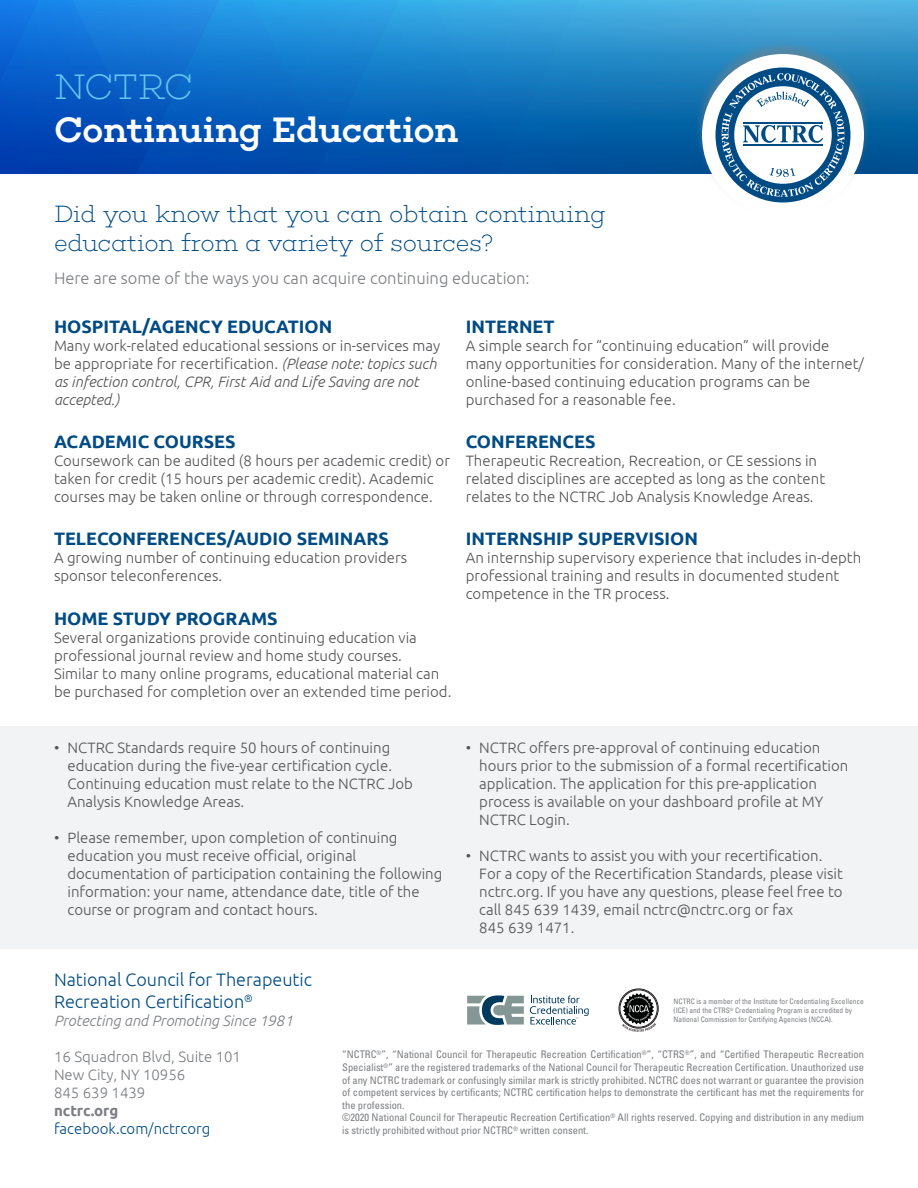
<style>
.page{position:relative;width:918px;height:1188px;background:#fff}
.page>*{position:absolute;margin:0;border:0;box-sizing:border-box;transform-origin:0 0}
.t1{font:36px "Choplin Medium DEMO";letter-spacing:-.01em;color:#fff}
.t2{font:36px "Choplin Extra Light DEMO";letter-spacing:-.015em;color:#67c5ef}
.t3{font:24px/28.8px "Choplin Extra Light DEMO";letter-spacing:-.025em;color:#004b84}
.t4{font:700 18px "Ubuntu";color:#004b84}
.t5{font:300 18px "Ubuntu";color:#004b84}
.t6{font:300 16.5px "Ubuntu";color:#7c7e81}
.t7{font:300 15px/18px "Ubuntu";color:#535355}
.t8{font:300 15px "Ubuntu";color:#7c7e81}
.t9{font:italic 300 15px "Ubuntu";color:#7c7e81}
.t10{font:300 15px/18px "Ubuntu";color:#004b84}
.t11{font:condensed 10.5px/12.6px "Univers";color:#7c7e81;text-align:justify}
.t12{font:condensed 7.5px/9px "Univers";color:#7c7e81}
.s1{font-style:italic}
.s2{font-weight:700;color:#7c7e81}
</style>
<div class="page">
<div style="left:0;top:727px;width:918px;height:222px;background:#f2f3f4"></div>
<svg style="left:0;top:0;width:918px;height:202px"></svg>
<div style="left:619px;top:989px;width:40px;height:40px;border:1px solid #231f20;border-radius:50%"></div>
<div style="left:620px;top:990px;width:37px;height:37px;border:1px solid #231f20;border-radius:50%"></div>
<svg style="left:622px;top:993px;width:34px;height:39px"></svg>
<svg style="left:467px;top:995px;width:57px;height:30px;background:#849ba2"></svg>
<svg style="left:530px;top:996px;width:59px;height:29px"></svg>
<p class="t2" style="left:54px;top:68px;width:140px">NCTRC</p>
<p class="t1" style="left:54px;top:110px;width:406px">Continuing Education</p>
<p class="t3" style="left:54px;top:201px;width:554px">Did you know that you can obtain continuing education from a variety of sources?</p>
<p class="t6" style="left:54px;top:269px;width:477px">Here are some of the ways you can acquire continuing education:</p>
<p class="t4" style="left:54px;top:316px;width:280px">HOSPITAL/AGENCY EDUCATION</p>
<p class="t7" style="left:54px;top:336px;width:388px">Many work-related educational sessions or in-services may be appropriate for recertification. <span class="s1">(Please note: topics such as infection control, CPR, First Aid and Life Saving are not accepted.)</span></p>
<p class="t4" style="left:54px;top:431px;width:183px">ACADEMIC COURSES</p>
<p class="t7" style="left:54px;top:452px;width:397px">Coursework can be audited (8 hours per academic credit) or taken for credit (15 hours per academic credit). Academic courses may be taken online or through correspondence.</p>
<p class="t4" style="left:54px;top:528px;width:336px">TELECONFERENCES/AUDIO SEMINARS</p>
<p class="t7" style="left:54px;top:549px;width:355px">A growing number of continuing education providers sponsor teleconferences.</p>
<p class="t4" style="left:54px;top:607px;width:225px">HOME STUDY PROGRAMS</p>
<p class="t7" style="left:54px;top:628px;width:399px">Several organizations provide continuing education via professional journal review and home study courses.<br>Similar to many online programs, educational material can be purchased for completion over an extended time period.</p>
<p class="t4" style="left:466px;top:316px;width:90px">INTERNET</p>
<p class="t7" style="left:466px;top:336px;width:400px">A simple search for “continuing education” will provide many opportunities for consideration. Many of the internet/ online-based continuing education programs can be purchased for a reasonable fee.</p>
<p class="t4" style="left:466px;top:431px;width:131px">CONFERENCES</p>
<p class="t7" style="left:466px;top:452px;width:361px">Therapeutic Recreation, Recreation, or CE sessions in related disciplines are accepted as long as the content relates to the NCTRC Job Analysis Knowledge Areas.</p>
<p class="t4" style="left:466px;top:528px;width:234px">INTERNSHIP SUPERVISION</p>
<p class="t7" style="left:466px;top:549px;width:397px">An internship supervisory experience that includes in-depth professional training and results in documented student competence in the TR process.</p>
<p class="t7" style="left:68px;top:739px;width:347px;text-indent:-14px">• NCTRC Standards require 50 hours of continuing education during the five-year certification cycle.<br>Continuing education must relate to the NCTRC Job Analysis Knowledge Areas.</p>
<p class="t7" style="left:68px;top:829px;width:376px;text-indent:-14px">• Please remember, upon completion of continuing education you must receive official, original documentation of participation containing the following information: your name, attendance date, title of the course or program and contact hours.</p>
<p class="t7" style="left:479px;top:739px;width:371px;text-indent:-14px">• NCTRC offers pre-approval of continuing education hours prior to the submission of a formal recertification application. The application for this pre-application process is available on your dashboard profile at MY NCTRC Login.</p>
<p class="t7" style="left:479px;top:847px;width:365px;text-indent:-14px">• NCTRC wants to assist you with your recertification.<br>For a copy of the Recertification Standards, please visit nctrc.org. If you have any questions, please feel free to call 845 639 1439, email nctrc@nctrc.org or fax<br>845 639 1471.</p>
<p class="t5" style="left:54px;top:969px;width:260px">National Council for Therapeutic</p>
<p class="t5" style="left:54px;top:991px;width:200px">Recreation Certification<sup>®</sup></p>
<p class="t9" style="left:54px;top:1012px;width:240px">Protecting and Promoting Since 1981</p>
<p class="t8" style="left:54px;top:1048px;width:189px">16 Squadron Blvd, Suite 101</p>
<p class="t8" style="left:54px;top:1066px;width:133px">New City, NY 10956</p>
<p class="t8" style="left:54px;top:1084px;width:93px">845 639 1439</p>
<p class="t10" style="left:54px;top:1101px;width:158px"><span class="s2">nctrc.org </span>facebook.com/nctrcorg</p>
<p class="t12" style="left:674px;top:997px;width:192px">NCTRC is a member of the Institute for Credentialing Excellence (ICE) and the CTRS<sup>®</sup> Credentialing Program is accredited by<br>National Commission for Certifying Agencies (NCCA).</p>
<p class="t11" style="left:342px;top:1048px;width:523px">“NCTRC<sup>®</sup>”, “National Council for Therapeutic Recreation Certification<sup>®</sup>”, “CTRS<sup>®</sup>”, and “Certified Therapeutic Recreation Specialist<sup>®</sup>” are the registered trademarks of the National Council for Therapeutic Recreation Certification. Unauthorized use of any NCTRC trademark or confusingly similar mark is strictly prohibited. NCTRC does not warrant or guarantee the provision of competent services by certificants; NCTRC certification helps to demonstrate the certificant has met the requirements for the profession.</p>
<p class="t11" style="left:342px;top:1111px;width:523px">©2020 National Council for Therapeutic Recreation Certification<sup>®</sup> All rights reserved. Copying and distribution in any medium is strictly prohibited without prior NCTRC<sup>®</sup> written consent.</p>
</div>
